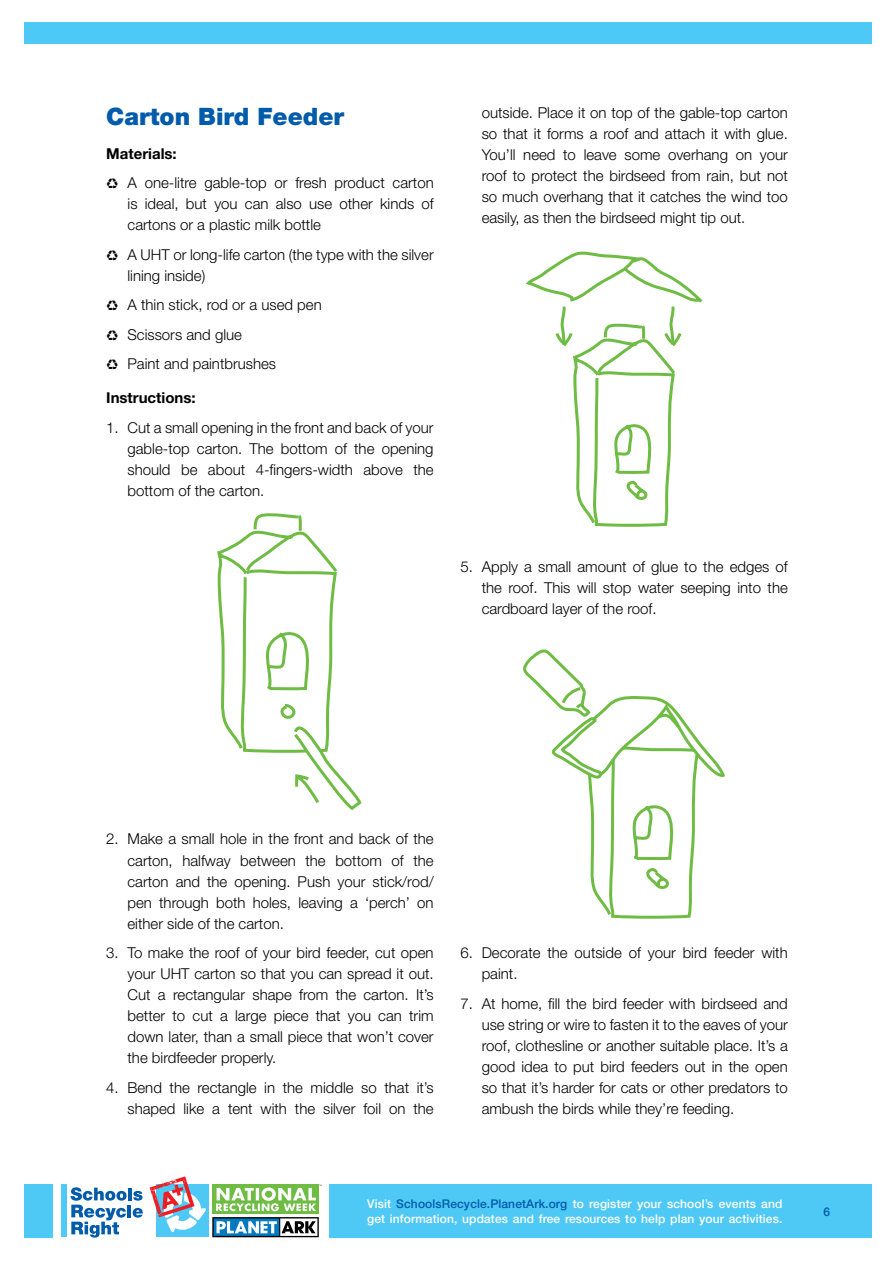
<style>
.page{position:relative;width:893px;height:1263px;background:#fff}
.page>*{position:absolute;margin:0;border:0;box-sizing:border-box;transform-origin:0 0}
.t1{font:900 24px "Helvetica Neue";color:#005baa}
.t2{font:300 15px/21px "Helvetica Neue";color:#000;text-align:justify}
.t3{font:700 15px "Helvetica Neue";color:#000}
.t4{font:500 12px/14.4px "Helvetica Neue";letter-spacing:.01em;color:#fff}
.t5{font:500 12px "Helvetica Neue";color:#005baa}
.s1{font-weight:700}
.s2{color:#005baa}
</style>
<div class="page">
<div style="left:329px;top:1184px;width:542px;height:53px;background:#4ec9f5"></div>
<div style="left:24px;top:1184px;width:28px;height:53px;background:#4ec9f5"></div>
<div style="left:24px;top:22px;width:847px;height:22px;background:#4ec9f5"></div>
<div style="left:156px;top:1184px;width:53px;height:53px;background:#4ec9f5"></div>
<svg style="left:212px;top:1217px;width:107px;height:20px"></svg>
<div style="left:212px;top:1184px;width:107px;height:30px;background:#6fbc44"></div>
<svg style="left:216px;top:1185px;width:106px;height:26px"></svg>
<div style="left:61px;top:1184px;width:5px;height:53px;background:#4ec9f5"></div>
<svg style="left:150px;top:1176px;width:56px;height:56px"></svg>
<svg style="left:71px;top:1187px;width:72px;height:50px"></svg>
<svg style="left:217px;top:513px;width:145px;height:297px"></svg>
<svg style="left:525px;top:251px;width:178px;height:276px"></svg>
<svg style="left:523px;top:649px;width:203px;height:270px"></svg>
<h1 class="t1" style="left:106px;top:102px;width:239px">Carton Bird Feeder</h1>
<p class="t2" style="left:106px;top:138px;width:329px;line-height:29.5px"><span class="s1">Materials:<br></span>♻ A one-litre gable-top or fresh product carton</p>
<p class="t2" style="left:128px;top:193px;width:308px">is ideal, but you can also use other kinds of cartons or a plastic milk bottle</p>
<p class="t2" style="left:128px;top:244px;width:308px;text-indent:-21px">♻ A UHT or long-life carton (the type with the silver lining inside)</p>
<p class="t2" style="left:106px;top:290px;width:217px;line-height:29.5px;text-align:left">♻ A thin stick, rod or a used pen ♻ Scissors and glue<br>♻ Paint and paintbrushes</p>
<p class="t3" style="left:106px;top:389px;width:91px">Instructions:</p>
<p class="t2" style="left:127px;top:417px;width:308px;text-indent:-21px">1. Cut a small opening in the front and back of your gable-top carton. The bottom of the opening should be about 4-fingers-width above the bottom of the carton.</p>
<p class="t2" style="left:482px;top:102px;width:308px">outside. Place it on top of the gable-top carton so that it forms a roof and attach it with glue.<br>You’ll need to leave some overhang on your roof to protect the birdseed from rain, but not so much overhang that it catches the wind too easily, as then the birdseed might tip out.</p>
<p class="t2" style="left:482px;top:556px;width:308px;text-indent:-21px">5. Apply a small amount of glue to the edges of the roof. This will stop water seeping into the cardboard layer of the roof.</p>
<p class="t2" style="left:127px;top:828px;width:308px;text-indent:-21px">2. Make a small hole in the front and back of the carton, halfway between the bottom of the carton and the opening. Push your stick/rod/ pen through both holes, leaving a ‘perch’ on either side of the carton.</p>
<p class="t2" style="left:127px;top:942px;width:308px;text-indent:-21px">3. To make the roof of your bird feeder, cut open your UHT carton so that you can spread it out.<br>Cut a rectangular shape from the carton. It’s better to cut a large piece that you can trim down later, than a small piece that won’t cover the birdfeeder properly.</p>
<p class="t2" style="left:106px;top:1077px;width:329px;text-align:right">4. Bend the rectangle in the middle so that it’s shaped like a tent with the silver foil on the</p>
<p class="t2" style="left:482px;top:942px;width:308px;text-indent:-21px">6. Decorate the outside of your bird feeder with paint.</p>
<p class="t2" style="left:482px;top:993px;width:308px;text-indent:-21px">7. At home, fill the bird feeder with birdseed and use string or wire to fasten it to the eaves of your roof, clothesline or another suitable place. It’s a good idea to put bird feeders out in the open so that it’s harder for cats or other predators to ambush the birds while they’re feeding.</p>
<p class="t4" style="left:367px;top:1197px;width:417px">Visit <span class="s2">SchoolsRecycle.PlanetArk.org</span> to register your school’s events and get information, updates and free resources to help plan your activities.</p>
<p class="t5" style="left:823px;top:1204px;width:8px">6</p>
</div>
